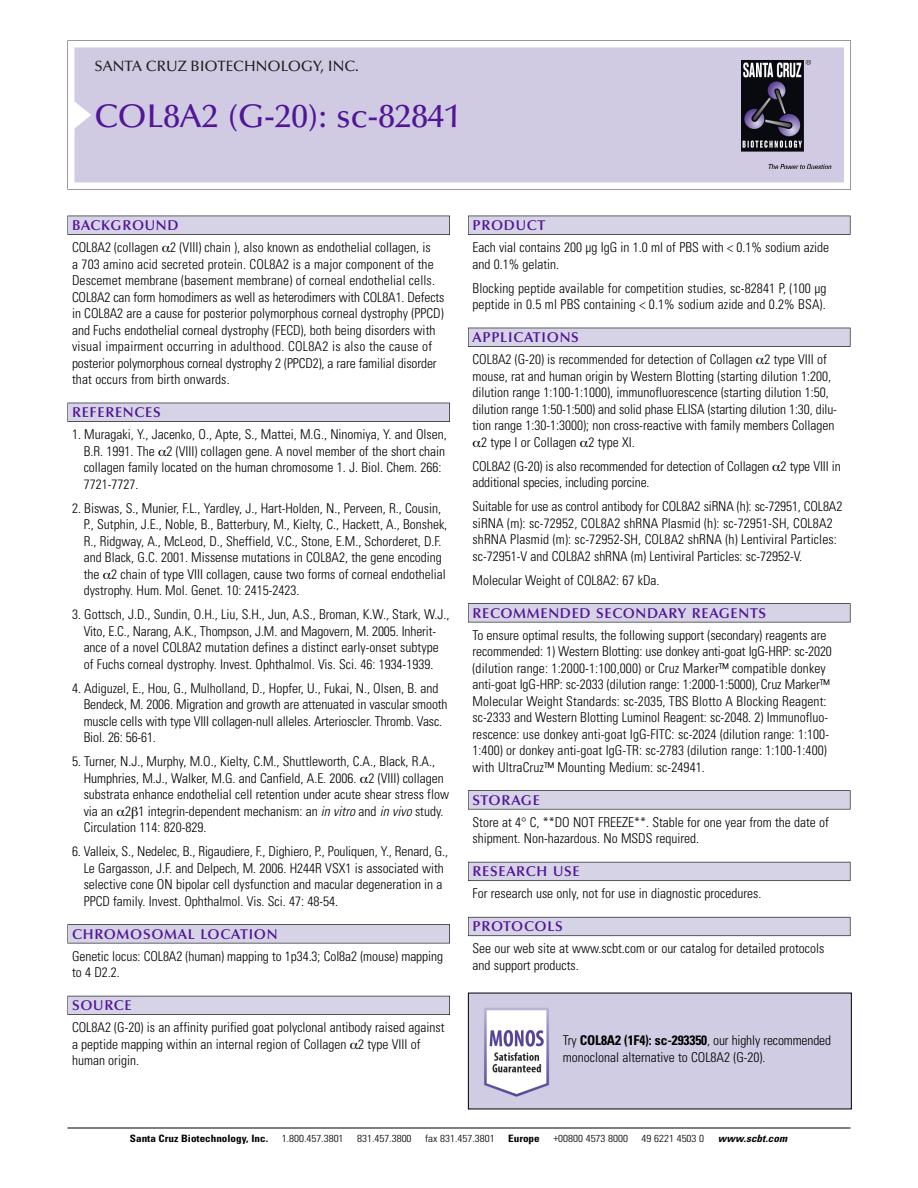
<style>
.page{position:relative;width:918px;height:1188px;background:#fff}
.page>*{position:absolute;margin:0;border:0;box-sizing:border-box;transform-origin:0 0}
.t1{font:500 33px "Optima";color:#511695}
.t2{font:500 15px "Optima";color:#231f20}
.t3{font:600 14.25px "Optima";letter-spacing:.05em;color:#511695}
.t4{font:300 condensed 13.5px/16.5px "Univers";color:#000}
.t5{font:300 condensed 10.2px "Univers";color:#000;scale:1.1 1}
.t6{font:700 condensed 10.2px "Univers";color:#000;scale:1.1 1}
.t7{font:italic 700 condensed 10.2px "Univers";letter-spacing:.005em;color:#000;scale:1.1 1}
.s1{font-style:italic}
.s2{font-weight:700}
</style>
<div class="page">
<svg style="left:68px;top:40px;width:783px;height:149px"></svg>
<div style="left:74px;top:47px;width:770px;height:135px;background:#d1cae3"></div>
<img style="left:741px;top:60px;width:90px;height:108px">
<div style="left:68px;top:216px;width:382px;height:19px;background:#525155"></div>
<div style="left:68px;top:216px;width:381px;height:18px;background:#d7d3e7"></div>
<div style="left:68px;top:403px;width:382px;height:19px;background:#515055"></div>
<div style="left:68px;top:403px;width:381px;height:18px;background:#d7d3e7"></div>
<div style="left:68px;top:924px;width:382px;height:19px;background:#545357"></div>
<div style="left:68px;top:925px;width:381px;height:18px;background:#d7d3e7"></div>
<div style="left:68px;top:996px;width:382px;height:19px;background:#54535a"></div>
<div style="left:68px;top:996px;width:381px;height:18px;background:#d7d3e7"></div>
<div style="left:468px;top:216px;width:382px;height:19px;background:#525155"></div>
<div style="left:468px;top:216px;width:382px;height:18px;background:#d7d3e7"></div>
<div style="left:468px;top:328px;width:382px;height:19px;background:#515055"></div>
<div style="left:468px;top:328px;width:382px;height:18px;background:#d7d3e7"></div>
<div style="left:468px;top:603px;width:382px;height:19px;background:#545357"></div>
<div style="left:468px;top:604px;width:382px;height:18px;background:#d7d3e7"></div>
<div style="left:468px;top:790px;width:382px;height:19px;background:#575759"></div>
<div style="left:468px;top:791px;width:382px;height:18px;background:#d7d3e7"></div>
<div style="left:468px;top:862px;width:382px;height:19px;background:#5b5a62"></div>
<div style="left:468px;top:862px;width:382px;height:18px;background:#d7d3e7"></div>
<div style="left:468px;top:917px;width:382px;height:19px;background:#66646e"></div>
<div style="left:468px;top:917px;width:382px;height:18px;background:#d7d3e7"></div>
<hr style="left:68px;top:1128px;width:782px;height:1px;background:#000">
<img style="left:470px;top:995px;width:380px;height:112px">
<p class="t2" style="left:94px;top:61px;width:266px">SANTA CRUZ BIOTECHNOLOGY, INC.</p>
<h1 class="t1" style="left:94px;top:103px;width:368px">COL8A2 (G-20): sc-82841</h1>
<p class="t3" style="left:72px;top:219px;width:108px">BACKGROUND</p>
<p class="t4" style="left:72px;top:240px;width:374px">COL8A2 (collagen 2 (VIII) chain ), also known as endothelial collagen, is<br>a 703 amino acid secreted protein. COL8A2 is a major component of the Descemet membrane (basement membrane) of corneal endothelial cells.<br>COL8A2 can form homodimers as well as heterodimers with COL8A1. Defects in COL8A2 are a cause for posterior polymorphous corneal dystrophy (PPCD) and Fuchs endothelial corneal dystrophy (FECD), both being disorders with visual impairment occurring in adulthood. COL8A2 is also the cause of posterior polymorphous corneal dystrophy 2 (PPCD2), a rare familial disorder that occurs from birth onwards.</p>
<p class="t3" style="left:72px;top:407px;width:90px">REFERENCES</p>
<p class="t4" style="left:84px;top:427px;width:365px;text-indent:-12px">1. Muragaki, Y., Jacenko, O., Apte, S., Mattei, M.G., Ninomiya, Y. and Olsen, B.R. 1991. The 2 (VIII) collagen gene. A novel member of the short chain collagen family located on the human chromosome 1. J. Biol. Chem. 266:<br>7721-7727.</p>
<p class="t4" style="left:84px;top:501px;width:365px;text-indent:-12px">2. Biswas, S., Munier, F.L., Yardley, J., Hart-Holden, N., Perveen, R., Cousin, P., Sutphin, J.E., Noble, B., Batterbury, M., Kielty, C., Hackett, A., Bonshek, R., Ridgway, A., McLeod, D., Sheffield, V.C., Stone, E.M., Schorderet, D.F. and Black, G.C. 2001. Missense mutations in COL8A2, the gene encoding the 2 chain of type VIII collagen, cause two forms of corneal endothelial dystrophy. Hum. Mol. Genet. 10: 2415-2423.</p>
<p class="t4" style="left:72px;top:607px;width:379px;text-align:center">3. Gottsch, J.D., Sundin, O.H., Liu, S.H., Jun, A.S., Broman, K.W., Stark, W.J., Vito, E.C., Narang, A.K., Thompson, J.M. and Magovern, M. 2005. Inherit&shy;ance of a novel COL8A2 mutation defines a distinct early-onset subtype<br>of Fuchs corneal dystrophy. Invest. Ophthalmol. Vis. Sci. 46: 1934-1939.</p>
<p class="t4" style="left:84px;top:681px;width:365px;text-indent:-12px">4. Adiguzel, E., Hou, G., Mulholland, D., Hopfer, U., Fukai, N., Olsen, B. and Bendeck, M. 2006. Migration and growth are attenuated in vascular smooth muscle cells with type VIII collagen-null alleles. Arterioscler. Thromb. Vasc.<br>Biol. 26: 56-61.</p>
<p class="t4" style="left:84px;top:754px;width:367px;text-indent:-12px">5. Turner, N.J., Murphy, M.O., Kielty, C.M., Shuttleworth, C.A., Black, R.A., Humphries, M.J., Walker, M.G. and Canfield, A.E. 2006. 2 (VIII) collagen substrata enhance endothelial cell retention under acute shear stress flow via an 2 1 integrin-dependent mechanism: an <span class="s1">in vitro</span> and <span class="s1">in vivo</span> study.<br>Circulation 114: 820-829.</p>
<p class="t4" style="left:84px;top:844px;width:366px;text-indent:-12px">6. Valleix, S., Nedelec, B., Rigaudiere, F., Dighiero, P., Pouliquen, Y., Renard, G., Le Gargasson, J.F. and Delpech, M. 2006. H244R VSX1 is associated with selective cone ON bipolar cell dysfunction and macular degeneration in a PPCD family. Invest. Ophthalmol. Vis. Sci. 47: 48-54.</p>
<p class="t3" style="left:72px;top:928px;width:207px">CHROMOSOMAL LOCATION</p>
<p class="t4" style="left:72px;top:949px;width:372px">Genetic locus: COL8A2 (human) mapping to 1p34.3; Col8a2 (mouse) mapping to 4 D2.2.</p>
<p class="t3" style="left:72px;top:1000px;width:61px">SOURCE</p>
<p class="t4" style="left:72px;top:1020px;width:374px">COL8A2 (G-20) is an affinity purified goat polyclonal antibody raised against a peptide mapping within an internal region of Collagen 2 type VIII of human origin.</p>
<p class="t3" style="left:473px;top:219px;width:74px">PRODUCT</p>
<p class="t4" style="left:473px;top:240px;width:358px">Each vial contains 200 µg IgG in 1.0 ml of PBS with &lt; 0.1% sodium azide and 0.1% gelatin.</p>
<p class="t4" style="left:473px;top:281px;width:356px">Blocking peptide available for competition studies, sc-82841 P, (100 µg peptide in 0.5 ml PBS containing &lt; 0.1% sodium azide and 0.2% BSA).</p>
<p class="t3" style="left:473px;top:332px;width:108px">APPLICATIONS</p>
<p class="t4" style="left:473px;top:352px;width:356px">COL8A2 (G-20) is recommended for detection of Collagen 2 type VIII of</p>
<p class="t4" style="left:473px;top:369px;width:360px">mouse, rat and human origin by Western Blotting (starting dilution 1:200,</p>
<p class="t4" style="left:473px;top:385px;width:358px">dilution range 1:100-1:1000), immunofluorescence (starting dilution 1:50,</p>
<p class="t4" style="left:473px;top:402px;width:366px">dilution range 1:50-1:500) and solid phase ELISA (starting dilution 1:30, dilu-</p>
<p class="t4" style="left:473px;top:418px;width:364px">tion range 1:30-1:3000); non cross-reactive with family members Collagen</p>
<p class="t4" style="left:481px;top:435px;width:155px">2 type I or Collagen 2 type XI.</p>
<p class="t4" style="left:473px;top:459px;width:370px">COL8A2 (G-20) is also recommended for detection of Collagen 2 type VIII in additional species, including porcine.</p>
<p class="t4" style="left:473px;top:499px;width:371px">Suitable for use as control antibody for COL8A2 siRNA (h): sc-72951, COL8A2 siRNA (m): sc-72952, COL8A2 shRNA Plasmid (h): sc-72951-SH, COL8A2 shRNA Plasmid (m): sc-72952-SH, COL8A2 shRNA (h) Lentiviral Particles: sc-72951-V and COL8A2 shRNA (m) Lentiviral Particles: sc-72952-V.</p>
<p class="t4" style="left:473px;top:573px;width:189px">Molecular Weight of COL8A2: 67 kDa.</p>
<p class="t3" style="left:473px;top:607px;width:295px">RECOMMENDED SECONDARY REAGENTS</p>
<p class="t4" style="left:473px;top:628px;width:361px">To ensure optimal results, the following support (secondary) reagents are recommended: 1) Western Blotting: use donkey anti-goat IgG-HRP: sc-2020 (dilution range: 1:2000-1:100,000) or Cruz Marker™ compatible donkey anti-goat IgG-HRP: sc-2033 (dilution range: 1:2000-1:5000), Cruz Marker™ Molecular Weight Standards: sc-2035, TBS Blotto A Blocking Reagent: sc-2333 and Western Blotting Luminol Reagent: sc-2048. 2) Immunofluo&shy;rescence: use donkey anti-goat IgG-FITC: sc-2024 (dilution range: 1:100- 1:400) or donkey anti-goat IgG-TR: sc-2783 (dilution range: 1:100-1:400) with UltraCruz™ Mounting Medium: sc-24941.</p>
<p class="t3" style="left:473px;top:794px;width:69px">STORAGE</p>
<p class="t4" style="left:473px;top:815px;width:358px">Store at 4° C, **DO NOT FREEZE**. Stable for one year from the date of shipment. Non-hazardous. No MSDS required.</p>
<p class="t3" style="left:473px;top:866px;width:109px">RESEARCH USE</p>
<p class="t4" style="left:473px;top:886px;width:290px">For research use only, not for use in diagnostic procedures.</p>
<p class="t3" style="left:473px;top:921px;width:92px">PROTOCOLS</p>
<p class="t4" style="left:473px;top:941px;width:353px">See our web site at www.scbt.com or our catalog for detailed protocols and support products.</p>
<p class="t4" style="left:563px;top:1034px;width:270px">Try <span class="s2">COL8A2 (1F4): sc-293350</span>, our highly recommended monoclonal alternative to COL8A2 (G-20).</p>
<p class="t6" style="left:130px;top:1135px;width:127px">Santa Cruz Biotechnology, Inc.</p>
<p class="t5" style="left:282px;top:1135px;width:58px">1.800.457.3801</p>
<p class="t5" style="left:357px;top:1135px;width:51px">831.457.3800</p>
<p class="t5" style="left:425px;top:1135px;width:65px">fax 831.457.3801</p>
<p class="t6" style="left:508px;top:1135px;width:30px">Europe</p>
<p class="t5" style="left:553px;top:1135px;width:69px">+00800 4573 8000</p>
<p class="t5" style="left:642px;top:1135px;width:58px">49 6221 4503 0</p>
<p class="t7" style="left:718px;top:1135px;width:64px">www.scbt.com</p>
</div>
